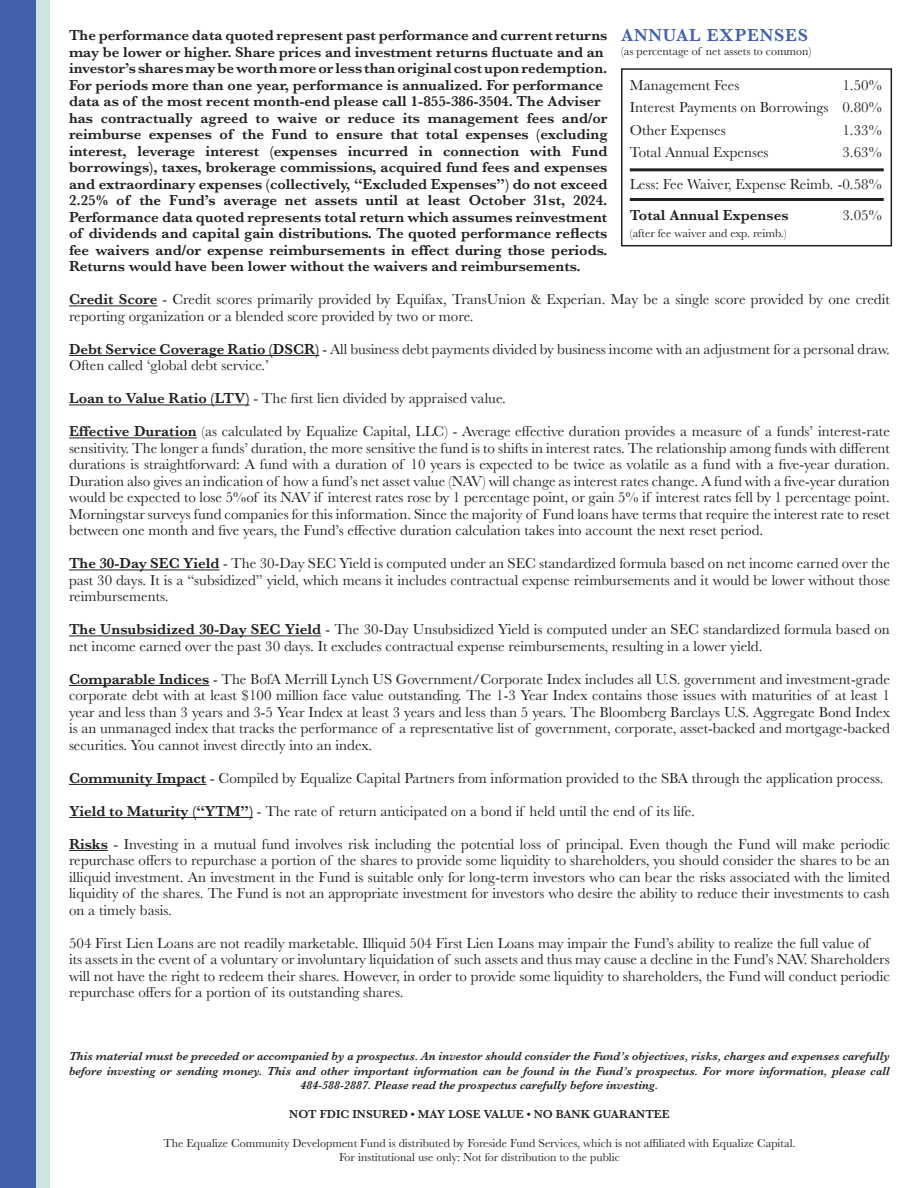
<style>
.page{position:relative;width:918px;height:1188px;background:#fff}
.page>*{position:absolute;margin:0;border:0;box-sizing:border-box;transform-origin:0 0}
.t1{font:600 18px "Baskerville";letter-spacing:.04em;color:#4260ac}
.t2{font:15px/16.5px "Baskerville";color:#231f20;text-align:justify}
.t3{font:600 15px/16.5px "Baskerville";color:#231f20}
.t4{font:italic 600 12px/14.4px "Baskerville";color:#231f20;text-align:center}
.t5{font:12px/14.4px "Baskerville";color:#231f20;text-align:center}
.t6{font:600 12px "Baskerville";color:#231f20}
.s1{font-weight:600}
</style>
<div class="page">
<hr style="left:69px;top:306px;width:88px;height:1px;background:#231f20">
<hr style="left:69px;top:355px;width:250px;height:1px;background:#231f20">
<hr style="left:69px;top:405px;width:181px;height:1px;background:#231f20">
<hr style="left:69px;top:438px;width:128px;height:1px;background:#231f20">
<hr style="left:69px;top:570px;width:151px;height:1px;background:#231f20">
<hr style="left:69px;top:636px;width:252px;height:1px;background:#231f20">
<hr style="left:69px;top:685px;width:140px;height:1px;background:#231f20">
<hr style="left:69px;top:784px;width:137px;height:1px;background:#231f20">
<hr style="left:69px;top:817px;width:184px;height:1px;background:#231f20">
<hr style="left:69px;top:850px;width:39px;height:1px;background:#231f20">
<div style="left:0;top:0;width:50px;height:1188px;background:#cae7dd"></div>
<div style="left:0;top:0;width:36px;height:1188px;background:#4260ac"></div>
<div style="left:621px;top:68px;width:271px;height:178px;border:2px solid #231f20"></div>
<hr style="left:630px;top:168px;width:254px;height:3px;background:#231f20">
<hr style="left:630px;top:198px;width:254px;height:3px;background:#231f20">
<p class="t1" style="left:621px;top:23px;width:189px">ANNUAL EXPENSES</p>
<p class="t5" style="left:621px;top:44px;width:192px">(as percentage of net assets to common)</p>
<p class="t2" style="left:630px;top:77px;width:111px">Management Fees</p>
<p class="t3" style="left:69px;top:27px;width:540px">The performance data quoted represent past performance and current returns may be lower or higher. Share prices and investment returns fluctuate and an investor’s shares may be worth more or less than original cost upon redemption.<br>For periods more than one year, performance is annualized. For performance data as of the most recent month-end please call 1-855-386-3504. The Adviser has contractually agreed to waive or reduce its management fees and/or reimburse expenses of the Fund to ensure that total expenses (excluding interest, leverage interest (expenses incurred in connection with Fund borrowings), taxes, brokerage commissions, acquired fund fees and expenses and extraordinary expenses (collectively, “Excluded Expenses”) do not exceed 2.25% of the Fund’s average net assets until at least October 31st, 2024.<br>Performance data quoted represents total return which assumes reinvestment of dividends and capital gain distributions. The quoted performance reflects fee waivers and/or expense reimbursements in effect during those periods.<br>Returns would have been lower without the waivers and reimbursements.</p>
<p class="t2" style="left:69px;top:292px;width:822px"><span class="s1">Credit Score</span> - Credit scores primarily provided by Equifax, TransUnion &amp; Experian. May be a single score provided by one credit reporting organization or a blended score provided by two or more.</p>
<p class="t2" style="left:69px;top:341px;width:822px"><span class="s1">Debt Service Coverage Ratio (DSCR)</span> - All business debt payments divided by business income with an adjustment for a personal draw.<br>Often called ‘global debt service.’</p>
<p class="t2" style="left:69px;top:391px;width:438px"><span class="s1">Loan to Value Ratio (LTV)</span> - The first lien divided by appraised value.</p>
<p class="t2" style="left:69px;top:424px;width:822px"><span class="s1">Effective Duration</span> (as calculated by Equalize Capital, LLC) - Average effective duration provides a measure of a funds’ interest-rate sensitivity. The longer a funds’ duration, the more sensitive the fund is to shifts in interest rates. The relationship among funds with different durations is straightforward: A fund with a duration of 10 years is expected to be twice as volatile as a fund with a five-year duration.<br>Duration also gives an indication of how a fund’s net asset value (NAV) will change as interest rates change. A fund with a five-year duration would be expected to lose 5%of its NAV if interest rates rose by 1 percentage point, or gain 5% if interest rates fell by 1 percentage point.<br>Morningstar surveys fund companies for this information. Since the majority of Fund loans have terms that require the interest rate to reset between one month and five years, the Fund’s effective duration calculation takes into account the next reset period.</p>
<p class="t2" style="left:69px;top:556px;width:822px"><span class="s1">The 30-Day SEC Yield</span> - The 30-Day SEC Yield is computed under an SEC standardized formula based on net income earned over the past 30 days. It is a “subsidized” yield, which means it includes contractual expense reimbursements and it would be lower without those reimbursements.</p>
<p class="t2" style="left:69px;top:622px;width:822px"><span class="s1">The Unsubsidized 30-Day SEC Yield</span> - The 30-Day Unsubsidized Yield is computed under an SEC standardized formula based on net income earned over the past 30 days. It excludes contractual expense reimbursements, resulting in a lower yield.</p>
<p class="t2" style="left:69px;top:671px;width:822px"><span class="s1">Comparable Indices</span> - The BofA Merrill Lynch US Government/Corporate Index includes all U.S. government and investment-grade corporate debt with at least $100 million face value outstanding. The 1-3 Year Index contains those issues with maturities of at least 1 year and less than 3 years and 3-5 Year Index at least 3 years and less than 5 years. The Bloomberg Barclays U.S. Aggregate Bond Index is an unmanaged index that tracks the performance of a representative list of government, corporate, asset-backed and mortgage-backed securities. You cannot invest directly into an index.</p>
<p class="t2" style="left:69px;top:770px;width:816px"><span class="s1">Community Impact</span> - Compiled by Equalize Capital Partners from information provided to the SBA through the application process.</p>
<p class="t2" style="left:69px;top:803px;width:627px"><span class="s1">Yield to Maturity (“YTM”)</span> - The rate of return anticipated on a bond if held until the end of its life.</p>
<p class="t2" style="left:69px;top:836px;width:822px"><span class="s1">Risks</span> - Investing in a mutual fund involves risk including the potential loss of principal. Even though the Fund will make periodic repurchase offers to repurchase a portion of the shares to provide some liquidity to shareholders, you should consider the shares to be an illiquid investment. An investment in the Fund is suitable only for long-term investors who can bear the risks associated with the limited liquidity of the shares. The Fund is not an appropriate investment for investors who desire the ability to reduce their investments to cash on a timely basis.</p>
<p class="t2" style="left:69px;top:935px;width:822px;text-align:left">504 First Lien Loans are not readily marketable. Illiquid 504 First Lien Loans may impair the Fund’s ability to realize the full value of<br>its assets in the event of a voluntary or involuntary liquidation of such assets and thus may cause a decline in the Fund’s NAV. Shareholders will not have the right to redeem their shares. However, in order to provide some liquidity to shareholders, the Fund will conduct periodic repurchase offers for a portion of its outstanding shares.</p>
<p class="t2" style="left:630px;top:74px;width:253px;line-height:22.5px;text-indent:213px">1.50% Interest Payments on Borrowings 0.80% Other Expenses</p>
<p class="t2" style="left:842px;top:122px;width:41px">1.33%</p>
<p class="t2" style="left:630px;top:137px;width:254px;line-height:31.5px;text-align:right">3.63%<br>Less: Fee Waiver, Expense Reimb. -0.58%</p>
<p class="t3" style="left:630px;top:207px;width:160px">Total Annual Expenses</p>
<p class="t2" style="left:842px;top:208px;width:41px">3.05%</p>
<p class="t5" style="left:630px;top:226px;width:159px">(after fee waiver and exp. reimb.)</p>
<p class="t2" style="left:630px;top:145px;width:140px">Total Annual Expenses</p>
<p class="t4" style="left:69px;top:1049px;width:822px">This material must be preceded or accompanied by a prospectus. An investor should consider the Fund’s objectives, risks, charges and expenses carefully before investing or sending money. This and other important information can be found in the Fund’s prospectus. For more information, please call<br>484-588-2887. Please read the prospectus carefully before investing.</p>
<p class="t6" style="left:289px;top:1105px;width:382px">NOT FDIC INSURED • MAY LOSE VALUE • NO BANK GUARANTEE</p>
<p class="t5" style="left:163px;top:1136px;width:634px">The Equalize Community Development Fund is distributed by Foreside Fund Services, which is not affiliated with Equalize Capital.<br>For institutional use only: Not for distribution to the public</p>
</div>
